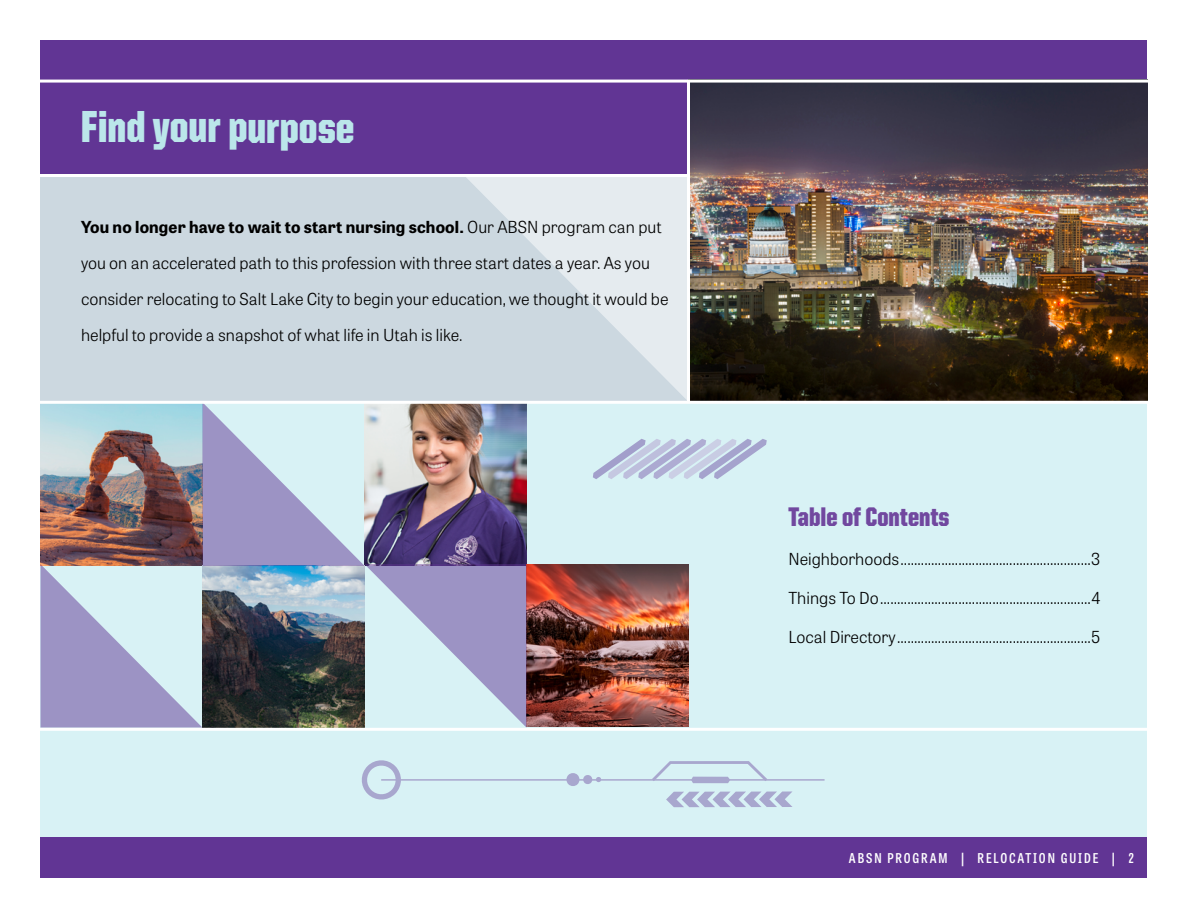
<style>
.page{position:relative;width:1188px;height:918px;background:#fff}
.page>*{position:absolute;margin:0;border:0;box-sizing:border-box;transform-origin:0 0}
.t1{font:900 45px "United Sans Cond";color:#bbe6ea}
.t2{font:900 27px "United Sans Cond";color:#71489f}
.t3{font:300 16.5px/36px "Tablet Gothic";color:#000}
.t4{font:600 13.5px "Tablet Gothic Condensed";letter-spacing:.14em;color:#fff}
.s1{font-weight:700}
</style>
<div class="page">
<div style="left:40px;top:729px;width:1108px;height:108px;background:#d8f2f5"></div>
<div style="left:40px;top:176px;width:647px;height:226px;background:#ccd8e0"></div>
<div style="left:40px;top:402px;width:1108px;height:327px;background:#d8f2f5"></div>
<div style="left:40px;top:40px;width:1108px;height:41px;background:#613594"></div>
<div style="left:40px;top:81px;width:647px;height:95px;background:#613594"></div>
<img style="left:690px;top:83px;width:458px;height:318px">
<hr style="left:24px;top:80px;width:1133px;height:3px;background:#fff">
<svg style="left:593px;top:439px;width:174px;height:40px"></svg>
<div style="left:40px;top:837px;width:1108px;height:41px;background:#613594"></div>
<img style="left:526px;top:565px;width:162px;height:162px">
<svg style="left:361px;top:760px;width:40px;height:40px"></svg>
<svg style="left:566px;top:773px;width:35px;height:13px"></svg>
<svg style="left:652px;top:761px;width:115px;height:22px"></svg>
<svg style="left:666px;top:791px;width:127px;height:16px"></svg>
<hr style="left:381px;top:779px;width:444px;height:2px;background:#613594">
<img style="left:40px;top:404px;width:486px;height:324px">
<hr style="left:28px;top:401px;width:1136px;height:3px;background:#fff">
<hr style="left:28px;top:728px;width:1136px;height:3px;background:#fff">
<svg style="left:466px;top:177px;width:221px;height:223px;fill:#e5ebef"></svg>
<hr style="left:26px;top:174px;width:661px;height:3px;background:#fff">
<p class="t1" style="left:81px;top:103px;width:275px">Find your purpose</p>
<p class="t3" style="left:81px;top:208px;width:589px"><span class="s1">You no longer have to wait to start nursing school.</span> Our ABSN program can put you on an accelerated path to this profession with three start dates a year. As you consider relocating to Salt Lake City to begin your education, we thought it would be helpful to provide a snapshot of what life in Utah is like.</p>
<p class="t2" style="left:788px;top:503px;width:163px">Table of Contents</p>
<p class="t3" style="left:788px;top:541px;width:314px">Neighborhoods........................................................3</p>
<p class="t3" style="left:788px;top:580px;width:314px">Things To Do..............................................................4</p>
<p class="t3" style="left:788px;top:619px;width:314px">Local Directory.........................................................5</p>
<p class="t4" style="left:849px;top:849px;width:287px">ABSN PROGRAM | RELOCATION GUIDE | 2</p>
</div>
